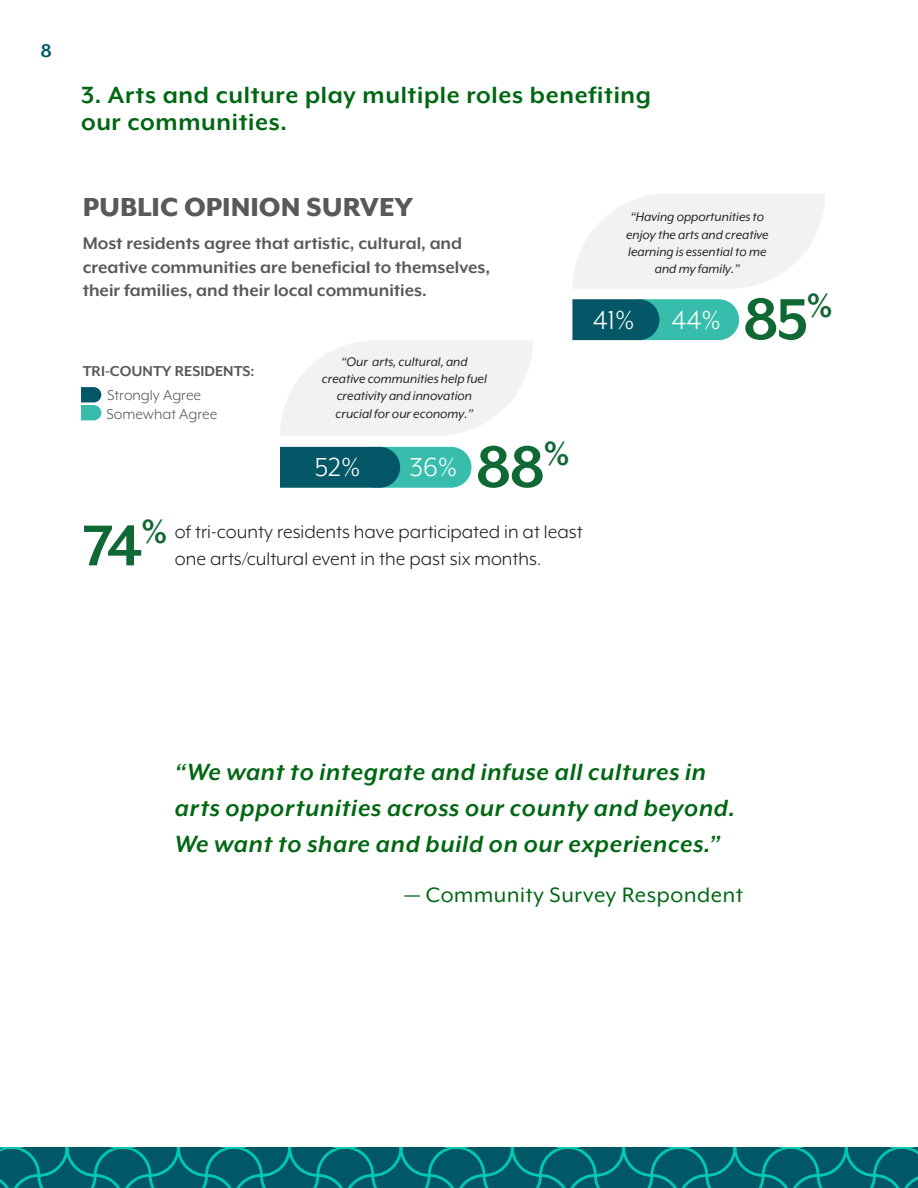
<style>
.page{position:relative;width:918px;height:1188px;background:#fff}
.page>*{position:absolute;margin:0;border:0;box-sizing:border-box;transform-origin:0 0}
.t1{font:700 66.15px "Mr Eaves XL Mod OT";color:#106835}
.t2{font:800 30px "Mr Eaves XL Mod OT";color:#59595c}
.t3{font:30px "Mr Eaves XL Mod OT";color:#fff}
.t4{font:italic 700 27px/36px "Mr Eaves XL Mod OT";letter-spacing:.025em;color:#006713}
.t5{font:700 27px/27px "Mr Eaves XL Mod OT";letter-spacing:.025em;color:#006713}
.t6{font:24px "Mr Eaves XL Mod OT";letter-spacing:.025em;color:#006713}
.t7{font:21px/27px "Mr Eaves XL Mod OT";color:#231f20}
.t8{font:700 21px "Mr Eaves XL Mod OT";color:#005766}
.t9{font:700 19.5px/23.4px "Mr Eaves XL Mod OT";color:#59595c}
.t10{font:16.5px "Mr Eaves XL Mod OT";color:#59595c}
.t11{font:700 16.5px "Mr Eaves XL Mod OT";color:#59595c}
.t12{font:italic 14.4px/17.2px "Mr Eaves XL Mod OT";color:#231f20;text-align:center}
</style>
<div class="page">
<svg style="left:572px;top:299px;width:167px;height:41px;background:#248d8c"></svg>
<svg style="left:280px;top:447px;width:191px;height:41px;background:#1d8184"></svg>
<svg style="left:81px;top:387px;width:20px;height:33px"></svg>
<svg style="left:573px;top:194px;width:252px;height:95px"></svg>
<svg style="left:280px;top:341px;width:253px;height:94px"></svg>
<svg style="left:0;top:1148px;width:918px;height:40px;background:#006771"></svg>
<h3 class="t8" style="left:40px;top:39px;width:13px">8</h3>
<h3 class="t5" style="left:81px;top:81px;width:572px">3. Arts and culture play multiple roles benefiting our communities.</h3>
<h4 class="t2" style="left:83px;top:190px;width:332px">PUBLIC OPINION SURVEY</h4>
<p class="t9" style="left:83px;top:231px;width:409px">Most residents agree that artistic, cultural, and creative communities are beneficial to themselves, their families, and their local communities.</p>
<p class="t11" style="left:83px;top:362px;width:173px">TRI-COUNTY RESIDENTS:</p>
<p class="t10" style="left:107px;top:386px;width:95px">Strongly Agree</p>
<p class="t10" style="left:106px;top:405px;width:112px">Somewhat Agree</p>
<p class="t12" style="left:322px;top:353px;width:166px">“Our arts, cultural, and creative communities help fuel creativity and innovation crucial for our economy.”</p>
<p class="t3" style="left:315px;top:451px;width:47px">52%</p>
<p class="t3" style="left:409px;top:451px;width:49px">36%</p>
<p class="t1" style="left:475px;top:430px;width:96px">88<sup>%</sup></p>
<p class="t12" style="left:626px;top:208px;width:144px">“Having opportunities to enjoy the arts and creative learning is essential to me and my family.”</p>
<p class="t3" style="left:593px;top:304px;width:43px">41%</p>
<p class="t3" style="left:671px;top:304px;width:51px">44%</p>
<p class="t1" style="left:743px;top:282px;width:92px">85<sup>%</sup></p>
<p class="t1" style="left:83px;top:509px;width:86px">74<sup>%</sup></p>
<p class="t7" style="left:175px;top:518px;width:409px">of tri-county residents have participated in at least one arts/cultural event in the past six months.</p>
<p class="t4" style="left:175px;top:754px;width:562px">“We want to integrate and infuse all cultures in arts opportunities across our county and beyond.<br>We want to share and build on our experiences.”</p>
<p class="t6" style="left:405px;top:882px;width:340px">— Community Survey Respondent</p>
</div>
